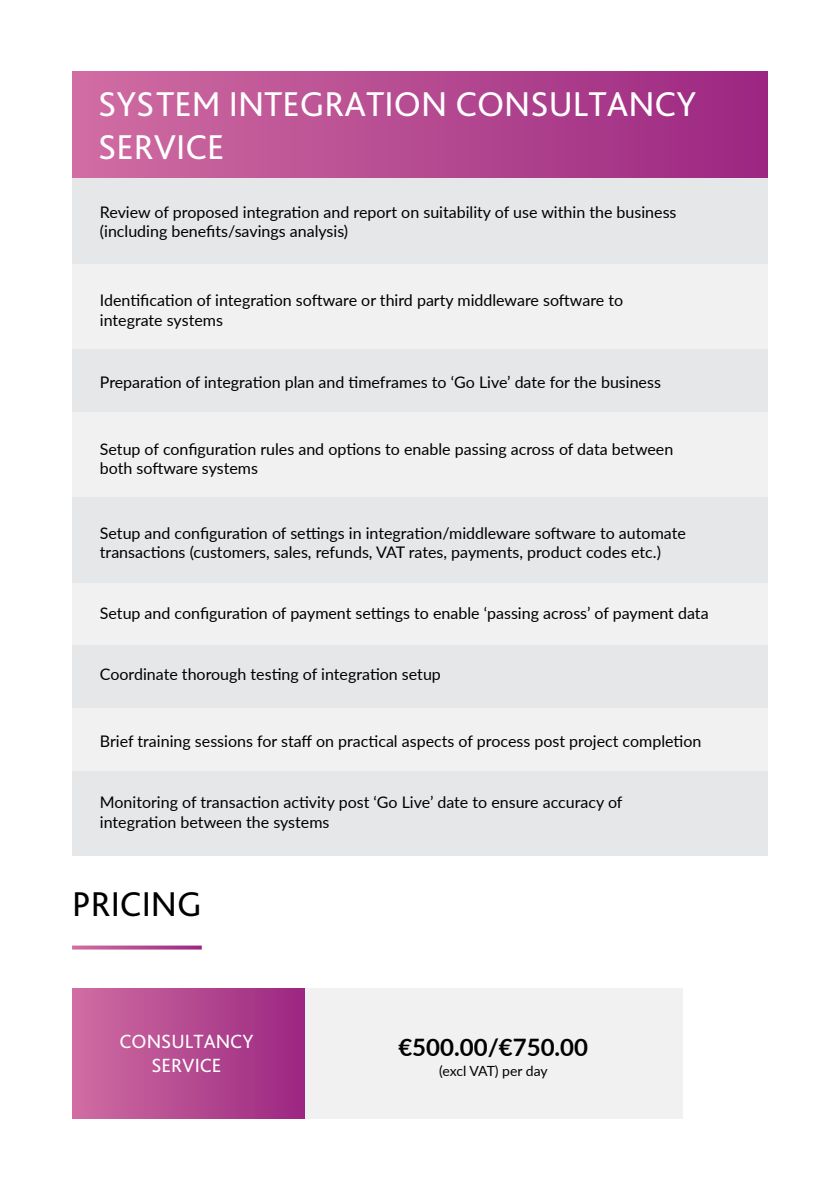
<style>
.page{position:relative;width:840px;height:1191px;background:#fff}
.page>*{position:absolute;margin:0;border:0;box-sizing:border-box;transform-origin:0 0}
.t1{font:36px/43.2px "Bliss Pro";color:#fff}
.t2{font:36px "Bliss Pro";color:#000}
.t3{font:700 24px "Lato";color:#000}
.t4{font:20px/24px "Bliss Pro";color:#fff;text-align:center}
.t5{font:16px/19.2px "Lato";color:#000}
.t6{font:14px "Lato";letter-spacing:-.005em;color:#000}
</style>
<div class="page">
<div style="left:72px;top:264px;width:695px;height:86px;background:#f1f1f2"></div>
<div style="left:72px;top:412px;width:695px;height:85px;background:#f1f1f2"></div>
<div style="left:72px;top:583px;width:695px;height:62px;background:#f1f1f2"></div>
<div style="left:72px;top:645px;width:695px;height:63px;background:#e6e7e8"></div>
<div style="left:72px;top:770px;width:695px;height:86px;background:#e6e7e8"></div>
<div style="left:72px;top:350px;width:695px;height:62px;background:#e6e7e8"></div>
<div style="left:72px;top:497px;width:695px;height:86px;background:#e6e7e8"></div>
<div style="left:72px;top:708px;width:695px;height:62px;background:#f1f1f2"></div>
<div style="left:72px;top:72px;width:695px;height:106px;background:linear-gradient(to right,#d06ea2,#9b2781)"></div>
<div style="left:72px;top:178px;width:695px;height:86px;background:#e6e7e8"></div>
<svg style="left:72px;top:945px;width:130px;height:4px"></svg>
<div style="left:304px;top:988px;width:378px;height:131px;background:#f1f1f2"></div>
<div style="left:72px;top:988px;width:232px;height:131px;background:linear-gradient(to right,#d06ea2,#9c2781)"></div>
<h1 class="t1" style="left:98px;top:82px;width:599px">SYSTEM INTEGRATION CONSULTANCY<br>SERVICE</h1>
<p class="t5" style="left:100px;top:202px;width:578px">Review of proposed integration and report on suitability of use within the business (including benefits/savings analysis)</p>
<p class="t5" style="left:100px;top:290px;width:524px">Identification of integration software or third party middleware software to integrate systems</p>
<p class="t5" style="left:100px;top:372px;width:562px">Preparation of integration plan and timeframes to ‘Go Live’ date for the business</p>
<p class="t5" style="left:100px;top:438px;width:574px">Setup of configuration rules and options to enable passing across of data between both software systems</p>
<p class="t5" style="left:100px;top:522px;width:587px">Setup and configuration of settings in integration/middleware software to automate transactions (customers, sales, refunds, VAT rates, payments, product codes etc.)</p>
<p class="t5" style="left:100px;top:603px;width:610px">Setup and configuration of payment settings to enable ‘passing across’ of payment data</p>
<p class="t5" style="left:100px;top:664px;width:342px">Coordinate thorough testing of integration setup</p>
<p class="t5" style="left:100px;top:731px;width:602px">Brief training sessions for staff on practical aspects of process post project completion</p>
<p class="t5" style="left:100px;top:792px;width:524px">Monitoring of transaction activity post ‘Go Live’ date to ensure accuracy of integration between the systems</p>
<h1 class="t2" style="left:72px;top:881px;width:131px">PRICING</h1>
<p class="t4" style="left:119px;top:1028px;width:135px">CONSULTANCY<br>SERVICE</p>
<h2 class="t3" style="left:398px;top:1029px;width:191px">€500.00/€750.00</h2>
<p class="t6" style="left:439px;top:1061px;width:110px">(excl VAT) per day</p>
</div>
